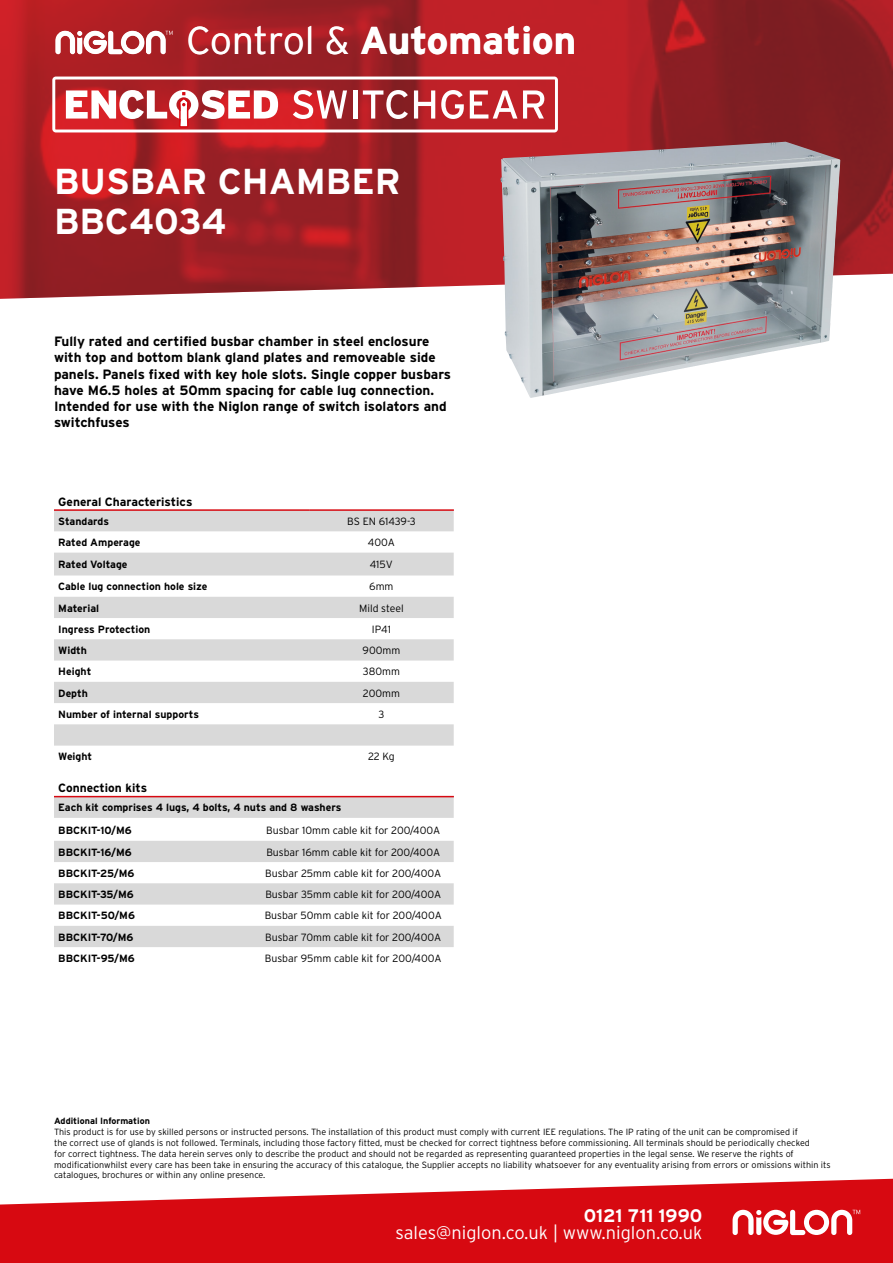
<style>
.page{position:relative;width:893px;height:1263px;background:#fff}
.page>*{position:absolute;margin:0;border:0;box-sizing:border-box;transform-origin:0 0}
.t1{font:700 38.7px "Interstate";color:#fff}
.t2{font:700 36px/40.5px "Interstate";color:#fff}
.t3{font:300 18.15px "Interstate";color:#fff}
.t4{font:700 18.15px "Interstate";color:#fff}
.t5{font:700 13.5px/16.2px "Interstate";color:#000}
.t6{font:700 12px "Interstate";color:#000}
.t7{font:700 10.5px/22px "Interstate";color:#000}
.t8{font:300 10.5px "Interstate";color:#000}
.t9{font:300 9px/10.8px "Interstate";color:#000}
.t10{font:700 9px "Interstate";color:#000}
.s1{font-weight:300}
</style>
<div class="page">
<img style="left:0;top:0;width:893px;height:299px">
<svg style="left:0;top:1178px;width:893px;height:85px;fill:#d70911"></svg>
<svg style="left:52px;top:77px;width:506px;height:55px"></svg>
<svg style="left:733px;top:1210px;width:127px;height:25px"></svg>
<svg style="left:55px;top:31px;width:118px;height:23px"></svg>
<svg style="left:54px;top:511px;width:400px;height:235px;fill:#d9d9d9"></svg>
<hr style="left:54px;top:509px;width:255px;height:2px;background:#d70911">
<hr style="left:309px;top:509px;width:145px;height:2px;background:#d70911">
<svg style="left:54px;top:797px;width:400px;height:150px;fill:#d9d9d9"></svg>
<hr style="left:54px;top:796px;width:199px;height:1px;background:#d70911">
<hr style="left:253px;top:796px;width:201px;height:1px;background:#d70911">
<img style="left:500px;top:142px;width:340px;height:256px">
<h1 class="t1" style="left:186px;top:19px;width:392px"><span class="s1">Control &amp;</span> Automation</h1>
<h2 class="t2" style="left:54px;top:161px;width:348px">BUSBAR CHAMBER<br>BBC4034</h2>
<p class="t5" style="left:54px;top:333px;width:399px">Fully rated and certified busbar chamber in steel enclosure with top and bottom blank gland plates and removeable side panels. Panels fixed with key hole slots. Single copper busbars have M6.5 holes at 50mm spacing for cable lug connection.<br>Intended for use with the Niglon range of switch isolators and switchfuses</p>
<h3 class="t6" style="left:58px;top:495px;width:136px">General Characteristics</h3>
<p class="t7" style="left:58px;top:510px;width:52px">Standards</p>
<p class="t8" style="left:347px;top:515px;width:70px">BS EN 61439-3</p>
<p class="t7" style="left:58px;top:531px;width:84px">Rated Amperage</p>
<p class="t8" style="left:368px;top:537px;width:29px">400A</p>
<p class="t7" style="left:58px;top:553px;width:71px">Rated Voltage</p>
<p class="t8" style="left:370px;top:559px;width:25px">415V</p>
<p class="t7" style="left:58px;top:575px;width:151px">Cable lug connection hole size</p>
<p class="t8" style="left:369px;top:581px;width:26px">6mm</p>
<p class="t7" style="left:58px;top:597px;width:42px">Material</p>
<p class="t8" style="left:359px;top:602px;width:46px">Mild steel</p>
<p class="t7" style="left:58px;top:618px;width:94px">Ingress Protection</p>
<p class="t8" style="left:372px;top:623px;width:21px">IP41</p>
<p class="t7" style="left:58px;top:639px;width:30px">Width</p>
<p class="t8" style="left:363px;top:644px;width:39px">900mm</p>
<p class="t7" style="left:58px;top:661px;width:35px">Height</p>
<p class="t8" style="left:363px;top:666px;width:38px">380mm</p>
<p class="t7" style="left:58px;top:682px;width:31px">Depth</p>
<p class="t8" style="left:363px;top:687px;width:39px">200mm</p>
<p class="t7" style="left:58px;top:703px;width:142px">Number of internal supports</p>
<p class="t8" style="left:378px;top:708px;width:7px">3</p>
<p class="t7" style="left:58px;top:746px;width:35px">Weight</p>
<p class="t8" style="left:368px;top:751px;width:28px">22 Kg</p>
<h3 class="t6" style="left:58px;top:781px;width:90px">Connection kits</h3>
<p class="t7" style="left:58px;top:797px;width:285px">Each kit comprises 4 lugs, 4 bolts, 4 nuts and 8 washers<br>BBCKIT-10/M6</p>
<p class="t8" style="left:266px;top:824px;width:176px">Busbar 10mm cable kit for 200/400A</p>
<p class="t7" style="left:58px;top:841px;width:75px">BBCKIT-16/M6</p>
<p class="t8" style="left:266px;top:846px;width:175px">Busbar 16mm cable kit for 200/400A</p>
<p class="t7" style="left:58px;top:862px;width:78px">BBCKIT-25/M6</p>
<p class="t8" style="left:265px;top:867px;width:178px">Busbar 25mm cable kit for 200/400A</p>
<p class="t7" style="left:58px;top:883px;width:77px">BBCKIT-35/M6</p>
<p class="t8" style="left:265px;top:888px;width:178px">Busbar 35mm cable kit for 200/400A</p>
<p class="t7" style="left:58px;top:905px;width:78px">BBCKIT-50/M6</p>
<p class="t8" style="left:265px;top:910px;width:179px">Busbar 50mm cable kit for 200/400A</p>
<p class="t7" style="left:58px;top:926px;width:77px">BBCKIT-70/M6</p>
<p class="t8" style="left:265px;top:931px;width:178px">Busbar 70mm cable kit for 200/400A</p>
<p class="t7" style="left:58px;top:947px;width:78px">BBCKIT-95/M6</p>
<p class="t8" style="left:265px;top:952px;width:178px">Busbar 95mm cable kit for 200/400A</p>
<p class="t10" style="left:54px;top:1116px;width:98px">Additional Information</p>
<p class="t9" style="left:54px;top:1126px;width:778px">This product is for use by skilled persons or instructed persons. The installation of this product must comply with current IEE regulations. The IP rating of the unit can be compromised if<br>the correct use of glands is not followed. Terminals, including those factory fitted, must be checked for correct tightness before commissioning. All terminals should be periodically checked<br>for correct tightness. The data herein serves only to describe the product and should not be regarded as representing guaranteed properties in the legal sense. We reserve the rights of modificationwhilst every care has been take in ensuring the accuracy of this catalogue, the Supplier accepts no liability whatsoever for any eventuality arising from errors or omissions within its catalogues, brochures or within any online presence.</p>
<h3 class="t4" style="left:584px;top:1205px;width:120px">0121 711 1990</h3>
<h3 class="t3" style="left:395px;top:1222px;width:308px">sales@niglon.co.uk | www.niglon.co.uk</h3>
</div>
